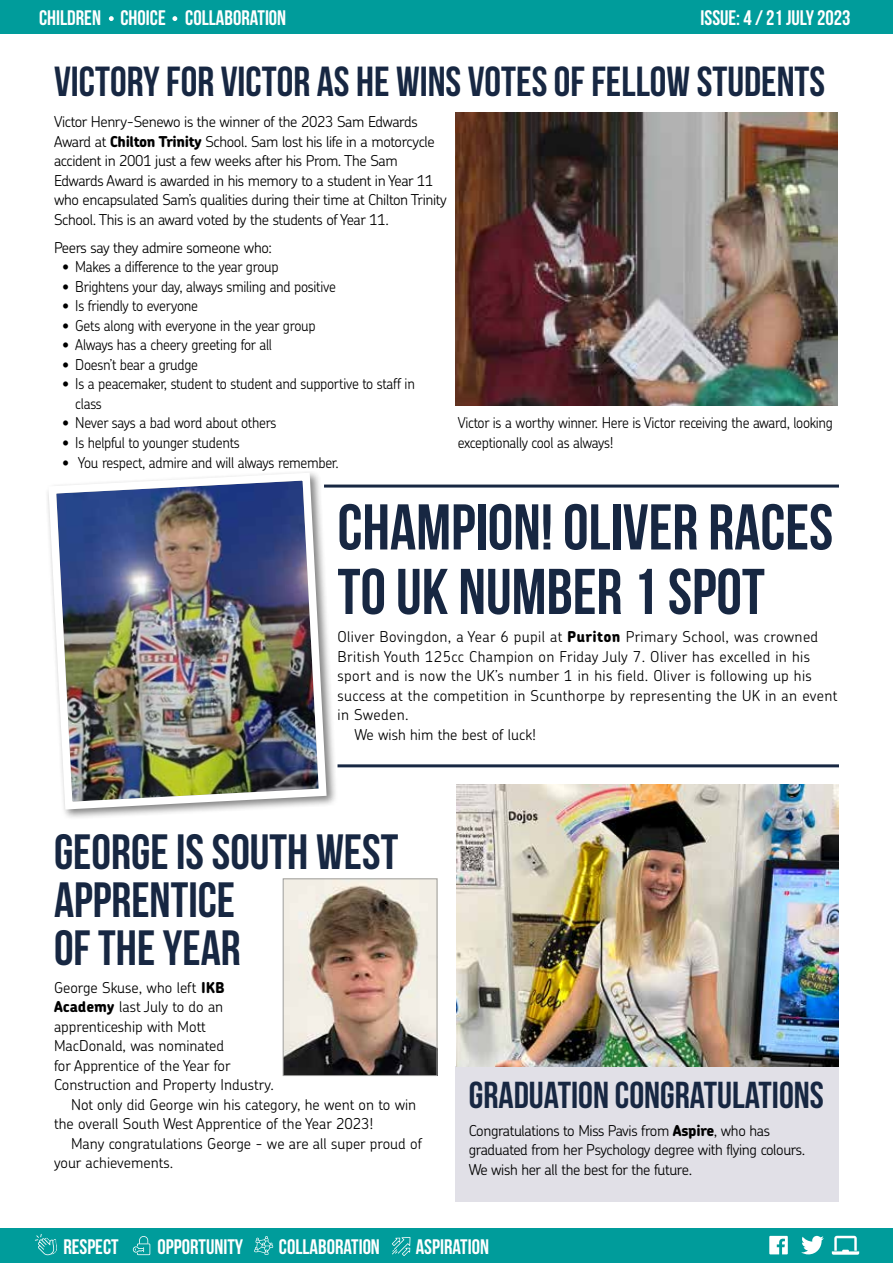
<style>
.page{position:relative;width:893px;height:1263px;background:#fff}
.page>*{position:absolute;margin:0;border:0;box-sizing:border-box;transform-origin:0 0}
.t1{font:64.5px/64.5px "Bebas Neue";color:#172742}
.t2{font:49.5px/48px "Bebas Neue";color:#172742}
.t3{font:42px "Bebas Neue";color:#172742}
.t4{font:37.5px "Bebas Neue";color:#172742}
.t5{font:21px "Bebas Neue";color:#fff}
.t6{font:300 15px/19.5px "Chevin Pro";letter-spacing:-.02em;color:#000}
.t7{font:300 15px/19.5px "Chevin Pro";letter-spacing:-.02em;color:#000;scale:.94 1}
.t8{font:300 15px "Chevin Pro";color:#000}
.t9{font:300 15px "Chevin Pro";letter-spacing:.025em;color:#000}
.s1{font-weight:800}
</style>
<div class="page">
<div style="left:0;top:1229px;width:893px;height:34px;background:#009c9b"></div>
<svg style="left:35px;top:1234px;width:22px;height:21px"></svg>
<svg style="left:254px;top:1236px;width:19px;height:19px"></svg>
<svg style="left:133px;top:1236px;width:17px;height:19px"></svg>
<svg style="left:392px;top:1237px;width:18px;height:19px"></svg>
<div style="left:0;top:0;width:893px;height:34px;background:#009c9b"></div>
<svg style="left:109px;top:16px;width:5px;height:5px"></svg>
<svg style="left:172px;top:16px;width:5px;height:5px"></svg>
<svg style="left:769px;top:1236px;width:19px;height:18px"></svg>
<svg style="left:801px;top:1236px;width:23px;height:18px"></svg>
<svg style="left:832px;top:1236px;width:27px;height:19px"></svg>
<img style="left:285px;top:881px;width:150px;height:193px">
<div style="left:283px;top:879px;width:154px;height:197px;border:1px solid #9d9d9c"></div>
<img style="left:455px;top:113px;width:383px;height:292px">
<hr style="left:338px;top:764px;width:501px;height:3px;background:#172742">
<hr style="left:324px;top:485px;width:515px;height:3px;background:#172742">
<div style="left:456px;top:1067px;width:383px;height:135px;background:#e1e0e7"></div>
<div style="left:45px;top:469px;width:293px;height:352px;background:#000;opacity:.5"></div>
<img style="left:45px;top:469px;width:286px;height:344px">
<img style="left:456px;top:785px;width:383px;height:282px">
<h3 class="t5" style="left:39px;top:6px;width:249px">CHILDREN CHOICE COLLABORATION</h3>
<h3 class="t5" style="left:700px;top:6px;width:152px">ISSUE: 4 / 21 JULY 2023</h3>
<h3 class="t3" style="left:54px;top:59px;width:773px">VICTORY FOR VICTOR AS HE WINS VOTES OF FELLOW STUDENTS</h3>
<p class="t6" style="left:54px;top:112px;width:394px">Victor Henry-Senewo is the winner of the 2023 Sam Edwards Award at <span class="s1">Chilton Trinity</span> School. Sam lost his life in a motorcycle accident in 2001 just a few weeks after his Prom. The Sam Edwards Award is awarded in his memory to a student in Year 11 who encapsulated Sam’s qualities during their time at Chilton Trinity School. This is an award voted by the students of Year 11.</p>
<p class="t6" style="left:54px;top:237px;width:220px">Peers say they admire someone who:</p>
<p class="t7" style="left:63px;top:257px;width:231px">• Makes a difference to the year group</p>
<p class="t7" style="left:63px;top:276px;width:292px">• Brightens your day, always smiling and positive</p>
<p class="t7" style="left:63px;top:296px;width:146px">• Is friendly to everyone</p>
<p class="t7" style="left:63px;top:315px;width:271px">• Gets along with everyone in the year group</p>
<p class="t7" style="left:63px;top:335px;width:224px">• Always has a cheery greeting for all</p>
<p class="t7" style="left:63px;top:354px;width:146px">• Doesn’t bear a grudge</p>
<p class="t7" style="left:75px;top:374px;width:363px;text-indent:-13px">• Is a peacemaker, student to student and supportive to staff in class</p>
<p class="t7" style="left:63px;top:413px;width:229px">• Never says a bad word about others</p>
<p class="t7" style="left:63px;top:432px;width:190px">• Is helpful to younger students</p>
<p class="t7" style="left:63px;top:452px;width:295px">• You respect, admire and will always remember.</p>
<p class="t7" style="left:458px;top:413px;width:401px">Victor is a worthy winner. Here is Victor receiving the award, looking exceptionally cool as always!</p>
<h1 class="t1" style="left:338px;top:494px;width:497px">CHAMPION! OLIVER RACES<br>TO UK NUMBER 1 SPOT</h1>
<p class="t9" style="left:338px;top:626px;width:482px">Oliver Bovingdon, a Year 6 pupil at <span class="s1">Puriton</span> Primary School, was crowned</p>
<p class="t9" style="left:338px;top:646px;width:474px">British Youth 125cc Champion on Friday July 7. Oliver has excelled in his</p>
<p class="t9" style="left:338px;top:665px;width:476px">sport and is now the UK’s number 1 in his field. Oliver is following up his</p>
<p class="t9" style="left:338px;top:685px;width:502px">success at the competition in Scunthorpe by representing the UK in an event</p>
<p class="t9" style="left:338px;top:704px;width:73px">in Sweden.</p>
<p class="t8" style="left:355px;top:724px;width:183px">We wish him the best of luck!</p>
<h2 class="t2" style="left:54px;top:827px;width:346px">GEORGE IS SOUTH WEST<br>APPRENTICE<br>OF THE YEAR</h2>
<p class="t8" style="left:54px;top:977px;width:172px">George Skuse, who left <span class="s1">IKB</span></p>
<p class="t8" style="left:54px;top:997px;width:171px"><span class="s1">Academy</span> last July to do an</p>
<p class="t8" style="left:54px;top:1016px;width:153px">apprenticeship with Mott</p>
<p class="t8" style="left:54px;top:1036px;width:172px">MacDonald, was nominated</p>
<p class="t8" style="left:54px;top:1055px;width:178px">for Apprentice of the Year for</p>
<p class="t8" style="left:54px;top:1075px;width:221px">Construction and Property Industry.</p>
<p class="t8" style="left:71px;top:1094px;width:347px">Not only did George win his category, he went on to win</p>
<p class="t8" style="left:54px;top:1114px;width:321px">the overall South West Apprentice of the Year 2023!</p>
<p class="t8" style="left:71px;top:1133px;width:353px">Many congratulations George - we are all super proud of</p>
<p class="t8" style="left:54px;top:1153px;width:121px">your achievements.</p>
<h3 class="t4" style="left:469px;top:1074px;width:357px">GRADUATION CONGRATULATIONS</h3>
<p class="t6" style="left:469px;top:1120px;width:338px">Congratulations to Miss Pavis from <span class="s1">Aspire</span>, who has graduated from her Psychology degree with flying colours.<br>We wish her all the best for the future.</p>
<h3 class="t5" style="left:63px;top:1235px;width:57px">RESPECT</h3>
<h3 class="t5" style="left:158px;top:1235px;width:87px">OPPORTUNITY</h3>
<h3 class="t5" style="left:279px;top:1235px;width:102px">COLLABORATION</h3>
<h3 class="t5" style="left:416px;top:1235px;width:75px">ASPIRATION</h3>
</div>
